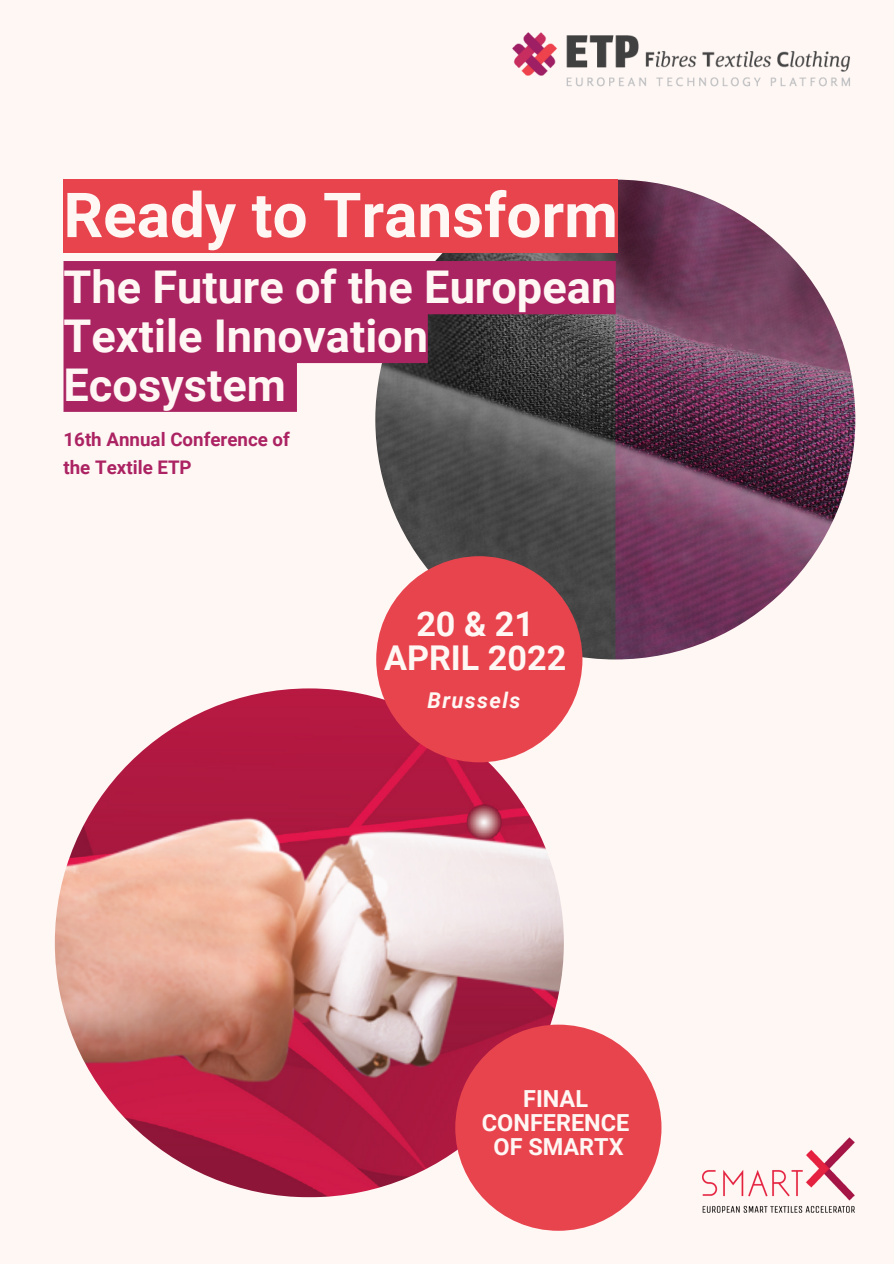
<style>
.page{position:relative;width:894px;height:1264px;background:#fff}
.page>*{position:absolute;margin:0;border:0;box-sizing:border-box;transform-origin:0 0}
.t1{font:700 62.1px "Roboto";color:#fff7f4}
.t2{font:700 45.15px/48.8px "Roboto";color:#fff7f4}
.t3{font:700 34.2px "Roboto";color:#fff7f4}
.t4{font:700 23.4px "Roboto";color:#fff7f4}
.t5{font:italic 700 21.75px "Roboto";letter-spacing:.06em;color:#fff7f4}
.t6{font:700 18.75px/28px "Roboto";color:#ac2363}
</style>
<div class="page">
<div style="left:0;top:0;width:893px;height:1263px;background:#fff7f4"></div>
<img style="left:375px;top:180px;width:480px;height:479px;border-radius:50%">
<img style="left:55px;top:688px;width:508px;height:509px;border-radius:50%">
<div style="left:376px;top:556px;width:206px;height:206px;background:#e8444e;border-radius:50%"></div>
<img style="left:702px;top:1137px;width:152px;height:75px">
<img style="left:512px;top:32px;width:338px;height:55px">
<div style="left:455px;top:1024px;width:206px;height:206px;background:#e8444e;border-radius:50%"></div>
<div style="left:63px;top:179px;width:554px;height:74px;background:#e8444e"></div>
<svg style="left:63px;top:261px;width:552px;height:151px;background:#953661"></svg>
<p class="t1" style="left:63px;top:179px;width:555px">Ready to Transform</p>
<p class="t2" style="left:63px;top:263px;width:554px">The Future of the European<br>Textile Innovation<br>Ecosystem</p>
<p class="t6" style="left:63px;top:426px;width:228px">16th Annual Conference of the Textile ETP</p>
<p class="t3" style="left:416px;top:604px;width:119px">20 &amp; 21</p>
<p class="t3" style="left:384px;top:638px;width:184px">APRIL 2022</p>
<p class="t5" style="left:427px;top:688px;width:94px">Brussels</p>
<p class="t4" style="left:523px;top:1085px;width:66px">FINAL</p>
<p class="t4" style="left:482px;top:1109px;width:149px">CONFERENCE</p>
<p class="t4" style="left:493px;top:1132px;width:131px">OF SMARTX</p>
</div>
